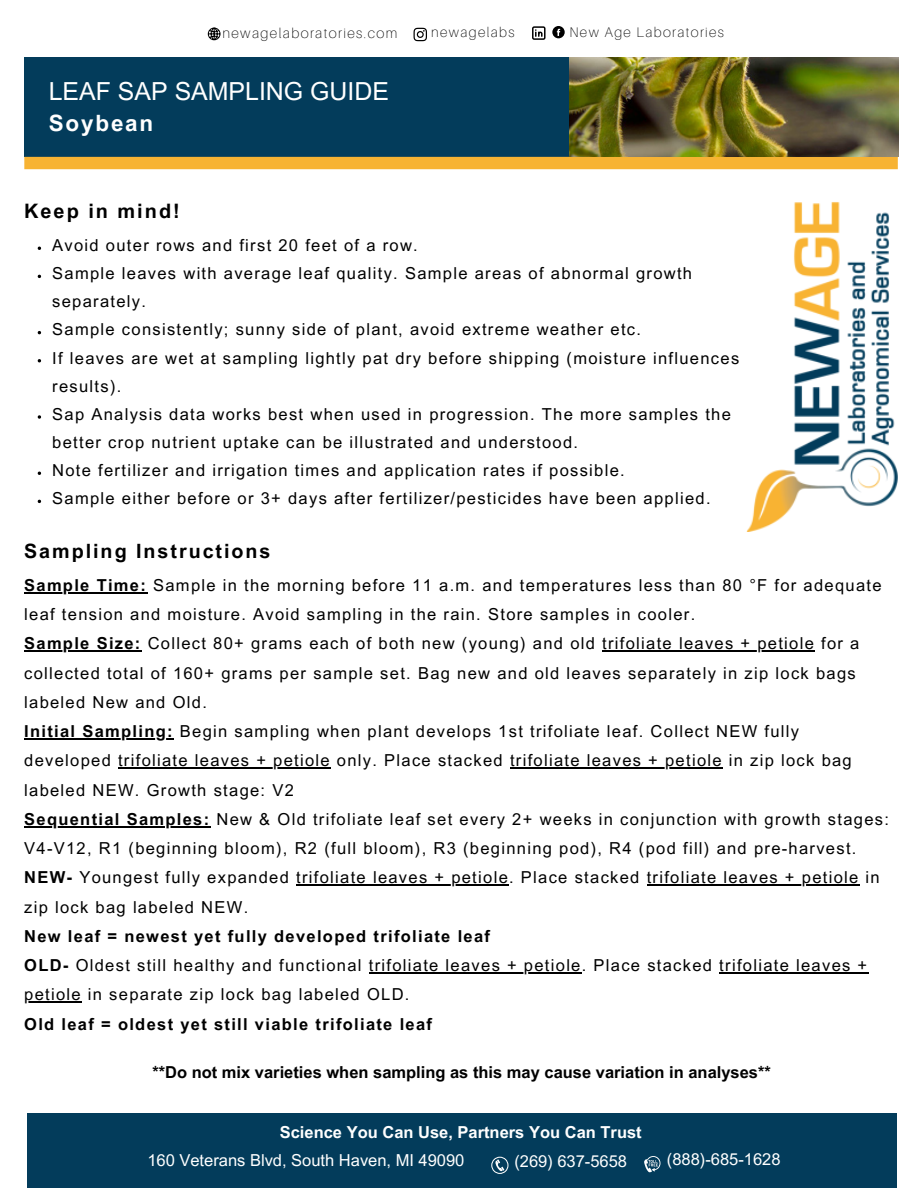
<style>
.page{position:relative;width:918px;height:1188px;background:#fff}
.page>*{position:absolute;margin:0;border:0;box-sizing:border-box;transform-origin:0 0}
.t1{font:24.9px "Arial MT Pro";color:#fff}
.t2{font:700 22.5px "Arial MT Pro";letter-spacing:.08em;color:#fff}
.t3{font:700 19.95px "Arial MT Pro";letter-spacing:.1em;color:#000}
.t4{font:700 19.65px "Arial MT Pro";letter-spacing:.1em;color:#000}
.t5{font:16.5px/29.2px "Arial MT Pro";letter-spacing:.08em;color:#000}
.t6{font:700 16.5px "Arial MT Pro";color:#000}
.t7{font:16.5px "Arial MT Pro";color:#fff}
.t8{font:700 16.5px "Arial MT Pro";letter-spacing:.08em;color:#000}
.t9{font:700 16.5px "Arial MT Pro";color:#fff}
.t10{font:100 14.1px "Aileron";letter-spacing:.1em;color:#000}
.t11{font:100 13.95px "Aileron";letter-spacing:.1em;color:#000}
.s1{font-weight:700}
</style>
<div class="page">
<svg style="left:38px;top:415px;width:3px;height:4px"></svg>
<img style="left:747px;top:202px;width:151px;height:329px">
<svg style="left:208px;top:28px;width:12px;height:12px"></svg>
<svg style="left:414px;top:28px;width:13px;height:13px"></svg>
<svg style="left:552px;top:26px;width:13px;height:12px"></svg>
<svg style="left:532px;top:26px;width:14px;height:14px"></svg>
<div style="left:27px;top:1113px;width:869px;height:75px;background:#033c5b"></div>
<svg style="left:491px;top:1157px;width:17px;height:17px"></svg>
<svg style="left:644px;top:1156px;width:16px;height:17px"></svg>
<div style="left:24px;top:58px;width:546px;height:99px;background:#033c5b"></div>
<div style="left:24px;top:157px;width:874px;height:12px;background:#f7b333"></div>
<hr style="left:24px;top:592px;width:123px;height:1px;background:#000">
<hr style="left:24px;top:651px;width:118px;height:1px;background:#000">
<hr style="left:602px;top:651px;width:213px;height:1px;background:#000">
<hr style="left:24px;top:738px;width:150px;height:1px;background:#000">
<hr style="left:118px;top:768px;width:213px;height:1px;background:#000">
<hr style="left:510px;top:768px;width:213px;height:1px;background:#000">
<hr style="left:24px;top:826px;width:187px;height:1px;background:#000">
<hr style="left:296px;top:885px;width:213px;height:1px;background:#000">
<hr style="left:647px;top:885px;width:213px;height:1px;background:#000">
<hr style="left:369px;top:972px;width:213px;height:1px;background:#000">
<hr style="left:719px;top:972px;width:150px;height:1px;background:#000">
<hr style="left:24px;top:1002px;width:58px;height:1px;background:#000">
<img style="left:570px;top:58px;width:328px;height:99px">
<p class="t10" style="left:222px;top:24px;width:177px">newagelaboratories.com</p>
<h3 class="t11" style="left:431px;top:24px;width:85px">newagelabs</h3>
<p class="t11" style="left:569px;top:23px;width:156px">New Age Laboratories</p>
<p class="t1" style="left:49px;top:82px;width:342px">LEAF SAP SAMPLING GUIDE</p>
<p class="t2" style="left:49px;top:115px;width:106px">Soybean</p>
<h1 class="t3" style="left:24px;top:204px;width:157px">Keep in mind!</h1>
<p class="t5" style="left:52px;top:233px;width:367px">Avoid outer rows and first 20 feet of a row.</p>
<p class="t5" style="left:52px;top:261px;width:641px;line-height:28.2px">Sample leaves with average leaf quality. Sample areas of abnormal growth separately.</p>
<p class="t5" style="left:52px;top:317px;width:590px">Sample consistently; sunny side of plant, avoid extreme weather etc.</p>
<p class="t5" style="left:52px;top:346px;width:688px;line-height:28.2px">If leaves are wet at sampling lightly pat dry before shipping (moisture influences results).</p>
<p class="t5" style="left:52px;top:402px;width:680px;line-height:28.2px">Sap Analysis data works best when used in progression. The more samples the better crop nutrient uptake can be illustrated and understood.</p>
<p class="t5" style="left:52px;top:458px;width:574px">Note fertilizer and irrigation times and application rates if possible.</p>
<p class="t5" style="left:52px;top:486px;width:660px">Sample either before or 3+ days after fertilizer/pesticides have been applied.</p>
<p class="t4" style="left:24px;top:544px;width:248px">Sampling Instructions</p>
<p class="t5" style="left:24px;top:573px;width:859px"><span class="s1">Sample Time:</span> Sample in the morning before 11 a.m. and temperatures less than 80 °F for adequate leaf tension and moisture. Avoid sampling in the rain. Store samples in cooler.</p>
<h3 class="t5" style="left:24px;top:631px;width:837px"><span class="s1">Sample Size:</span> Collect 80+ grams each of both new (young) and old trifoliate leaves + petiole for a</h3>
<h5 class="t5" style="left:24px;top:660px;width:833px">collected total of 160+ grams per sample set. Bag new and old leaves separately in zip lock bags labeled New and Old.</h5>
<h4 class="t5" style="left:24px;top:719px;width:829px"><span class="s1">Initial Sampling:</span> Begin sampling when plant develops 1st trifoliate leaf. Collect NEW fully developed trifoliate leaves + petiole only. Place stacked trifoliate leaves + petiole in zip lock bag</h4>
<h5 class="t5" style="left:24px;top:777px;width:271px">labeled NEW. Growth stage: V2</h5>
<p class="t5" style="left:24px;top:807px;width:866px"><span class="s1">Sequential Samples:</span> New &amp; Old trifoliate leaf set every 2+ weeks in conjunction with growth stages:<br>V4-V12, R1 (beginning bloom), R2 (full bloom), R3 (beginning pod), R4 (pod fill) and pre-harvest.<br><span class="s1">NEW-</span> Youngest fully expanded trifoliate leaves + petiole. Place stacked trifoliate leaves + petiole in</p>
<p class="t5" style="left:24px;top:894px;width:845px">zip lock bag labeled NEW.<br><span class="s1">New leaf = newest yet fully developed trifoliate leaf<br>OLD-</span> Oldest still healthy and functional trifoliate leaves + petiole. Place stacked trifoliate leaves + petiole in separate zip lock bag labeled OLD.</p>
<p class="t8" style="left:24px;top:1018px;width:409px">Old leaf = oldest yet still viable trifoliate leaf</p>
<p class="t6" style="left:152px;top:1066px;width:620px">**Do not mix varieties when sampling as this may cause variation in analyses**</p>
<p class="t9" style="left:280px;top:1126px;width:363px">Science You Can Use, Partners You Can Trust</p>
<p class="t7" style="left:147px;top:1154px;width:319px">160 Veterans Blvd, South Haven, MI 49090</p>
<p class="t7" style="left:514px;top:1155px;width:114px">(269) 637-5658</p>
<p class="t7" style="left:667px;top:1153px;width:115px">(888)-685-1628</p>
</div>
